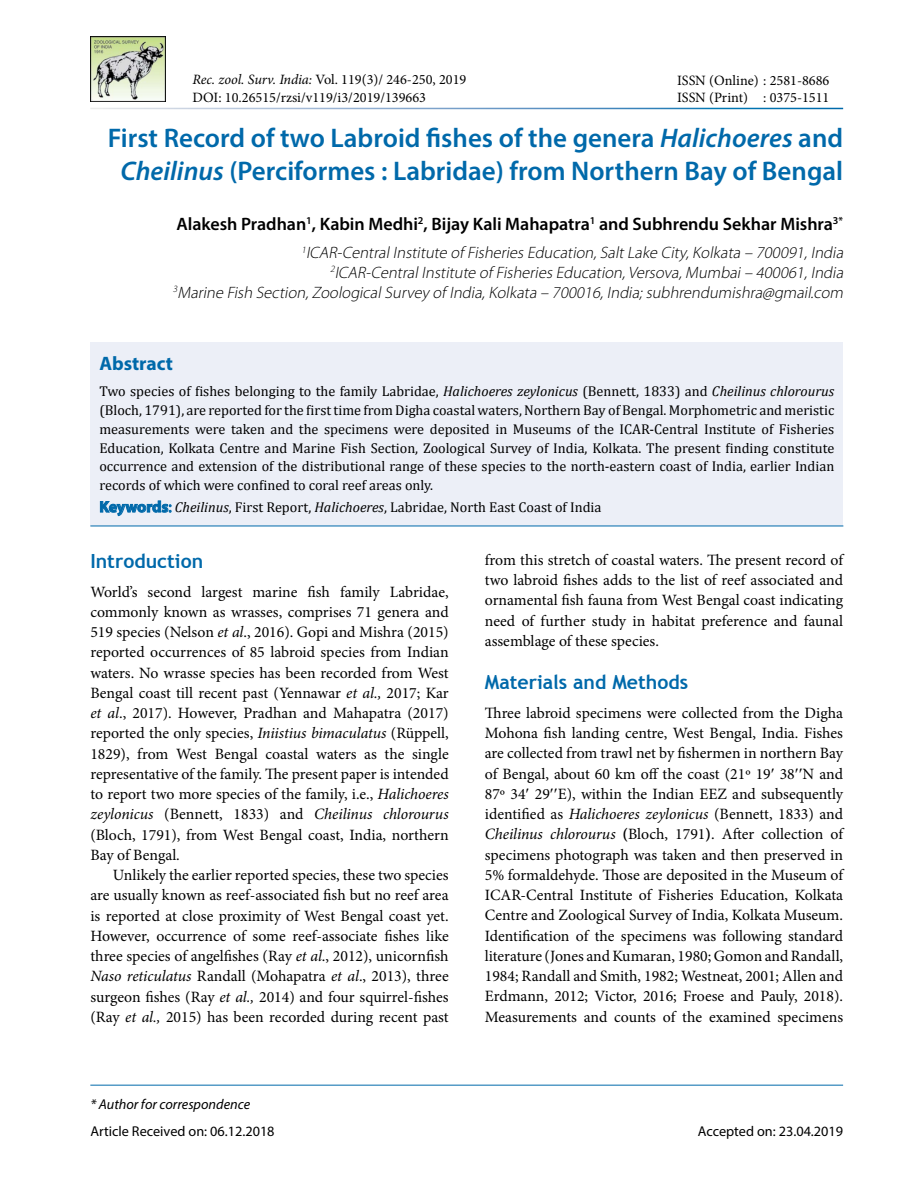
<style>
.page{position:relative;width:918px;height:1188px;background:#fff}
.page>*{position:absolute;margin:0;border:0;box-sizing:border-box;transform-origin:0 0}
.t1{font:600 27px/33px "Myriad Pro";color:#0069aa;text-align:center}
.t2{font:700 19.5px "Trebuchet MS";color:#0069aa}
.t3{font:700 19.5px "Myriad Pro";color:#0069aa}
.t4{font:600 18px "Myriad Pro";color:#000}
.t5{font:italic 300 16.5px/19.8px "Myriad Pro";color:#000;text-align:right}
.t6{font:15.75px/20.2px "Minion Pro";color:#000;text-align:justify}
.t7{font:14.25px/18.8px "Cambria";color:#000;text-align:justify}
.t8{font:14.25px/17.1px "Minion Pro";color:#000}
.t9{font:14.25px "Myriad Pro";color:#000}
.t10{font:italic 14.25px "Myriad Pro";color:#000}
.s1{font-style:italic}
.s2{font-family:"Myriad Pro";font-weight:700;font-size:15.75px;color:#0069aa}
.s3{font-family:"Myriad Pro";font-size:15.75px;color:#0069aa}
.s4{font-weight:700}
</style>
<div class="page">
<hr style="left:90px;top:1085px;width:753px;height:1px;background:#0069aa">
<img style="left:90px;top:36px;width:76px;height:65px">
<div style="left:90px;top:342px;width:753px;height:184px;background:#eceff7"></div>
<hr style="left:90px;top:526px;width:753px;height:1px;background:#0069aa">
<svg style="left:100px;top:501px;width:71px;height:15px"></svg>
<p class="t8" style="left:192px;top:71px;width:276px"><span class="s1">Rec. zool. Surv. India:</span> Vol. 119(3)/ 246-250, 2019<br>DOI: 10.26515/rzsi/v119/i3/2019/139663</p>
<p class="t8" style="left:677px;top:72px;width:154px">ISSN (Online) : 2581-8686<br>ISSN (Print) : 0375-1511</p>
<h1 class="t1" style="left:108px;top:121px;width:737px">First Record of two Labroid fishes of the genera <span class="s1">Halichoeres</span> and<br><span class="s1">Cheilinus</span> (Perciformes : Labridae) from Northern Bay of Bengal</h1>
<p class="t4" style="left:176px;top:212px;width:668px">Alakesh Pradhan<sup>1</sup>, Kabin Medhi<sup>2</sup>, Bijay Kali Mahapatra<sup>1</sup> and Subhrendu Sekhar Mishra<sup>3*</sup></p>
<p class="t5" style="left:173px;top:243px;width:675px"><sup>1</sup>ICAR-CentralInstitute of Fisheries Education,SaltLake City,Kolkata – 700091,India<br><sup>2</sup>ICAR-CentralInstitute of Fisheries Education,Versova,Mumbai– 400061,India<br><sup>3</sup>Marine Fish Section,ZoologicalSurvey of India,Kolkata – 700016,India;subhrendumishra@gmail.com</p>
<p class="t3" style="left:99px;top:351px;width:75px">Abstract</p>
<p class="t7" style="left:99px;top:382px;width:737px">Two species of fishes belonging to the family Labridae, <span class="s1">Halichoeres zeylonicus</span> (Bennett, 1833) and <span class="s1">Cheilinus chlorourus </span>(Bloch, 1791), are reported for the first time from Digha coastal waters, Northern Bay of Bengal. Morphometric and meristic measurements were taken and the specimens were deposited in Museums of the ICAR-Central Institute of Fisheries Education, Kolkata Centre and Marine Fish Section, Zoological Survey of India, Kolkata. The present finding constitute occurrence and extension of the distributional range of these species to the north-eastern coast of India, earlier Indian records of which were confined to coral reef areas only.</p>
<p class="t7" style="left:99px;top:498px;width:504px"><span class="s2">Keywords</span><span class="s3">:</span> <span class="s1">Cheilinus</span>, First Report, <span class="s1">Halichoeres</span>, Labridae, North East Coast of India</p>
<p class="t2" style="left:90px;top:549px;width:114px">Introduction</p>
<p class="t6" style="left:90px;top:581px;width:360px">World’s second largest marine fish family Labridae, commonly known as wrasses, comprises 71 genera and 519 species (Nelson <span class="s1">et al</span>., 2016). Gopi and Mishra (2015) reported occurrences of 85 labroid species from Indian waters. No wrasse species has been recorded from West Bengal coast till recent past (Yennawar <span class="s1">et al.,</span> 2017; Kar <span class="s1">et al</span>., 2017). However, Pradhan and Mahapatra (2017) reported the only species, <span class="s1">Iniistius bimaculatus</span> (Rüppell, 1829), from West Bengal coastal waters as the single representative of the family. The present paper is intended to report two more species of the family, i.e., <span class="s1">Halichoeres zeylonicus</span> (Bennett, 1833) and <span class="s1">Cheilinus chlorourus </span>(Bloch, 1791), from West Bengal coast, India, northern Bay of Bengal.</p>
<p class="t6" style="left:90px;top:865px;width:360px;text-indent:23px">Unlikely the earlier reported species, these two species are usually known as reef-associated fish but no reef area is reported at close proximity of West Bengal coast yet.<br>However, occurrence of some reef-associate fishes like three species of angelfishes (Ray <span class="s1">et al</span>., 2012), unicornfish <span class="s1">Naso reticulatus</span> Randall (Mohapatra <span class="s1">et al</span>., 2013), three surgeon fishes (Ray <span class="s1">et al.,</span> 2014) and four squirrel-fishes (Ray <span class="s1">et al.,</span> 2015) has been recorded during recent past</p>
<p class="t6" style="left:485px;top:550px;width:360px">from this stretch of coastal waters. The present record of two labroid fishes adds to the list of reef associated and ornamental fish fauna from West Bengal coast indicating need of further study in habitat preference and faunal assemblage of these species.</p>
<p class="t2" style="left:485px;top:670px;width:205px">Materials and Methods</p>
<p class="t6" style="left:485px;top:703px;width:360px">Three labroid specimens were collected from the Digha Mohona fish landing centre, West Bengal, India. Fishes are collected from trawl net by fishermen in northern Bay of Bengal, about 60 km off the coast (21º 19 38 N and 87º 34 29 E), within the Indian EEZ and subsequently identified as <span class="s1">Halichoeres zeylonicus</span> (Bennett, 1833) and <span class="s1">Cheilinus chlorourus</span> <span class="s4">(</span>Bloch, 1791<span class="s4">)</span>. After collection of specimens photograph was taken and then preserved in 5% formaldehyde. Those are deposited in the Museum of ICAR-Central Institute of Fisheries Education, Kolkata Centre and Zoological Survey of India, Kolkata Museum.<br>Identification of the specimens was following standard literature (Jones and Kumaran, 1980; Gomon and Randall, 1984; Randall and Smith, 1982; Westneat, 2001; Allen and Erdmann, 2012; Victor, 2016; Froese and Pauly, 2018).<br>Measurements and counts of the examined specimens</p>
<p class="t10" style="left:90px;top:1095px;width:161px">* Author for correspondence</p>
<p class="t9" style="left:90px;top:1123px;width:186px">Article Received on: 06.12.2018</p>
<p class="t9" style="left:698px;top:1123px;width:147px">Accepted on: 23.04.2019</p>
</div>
